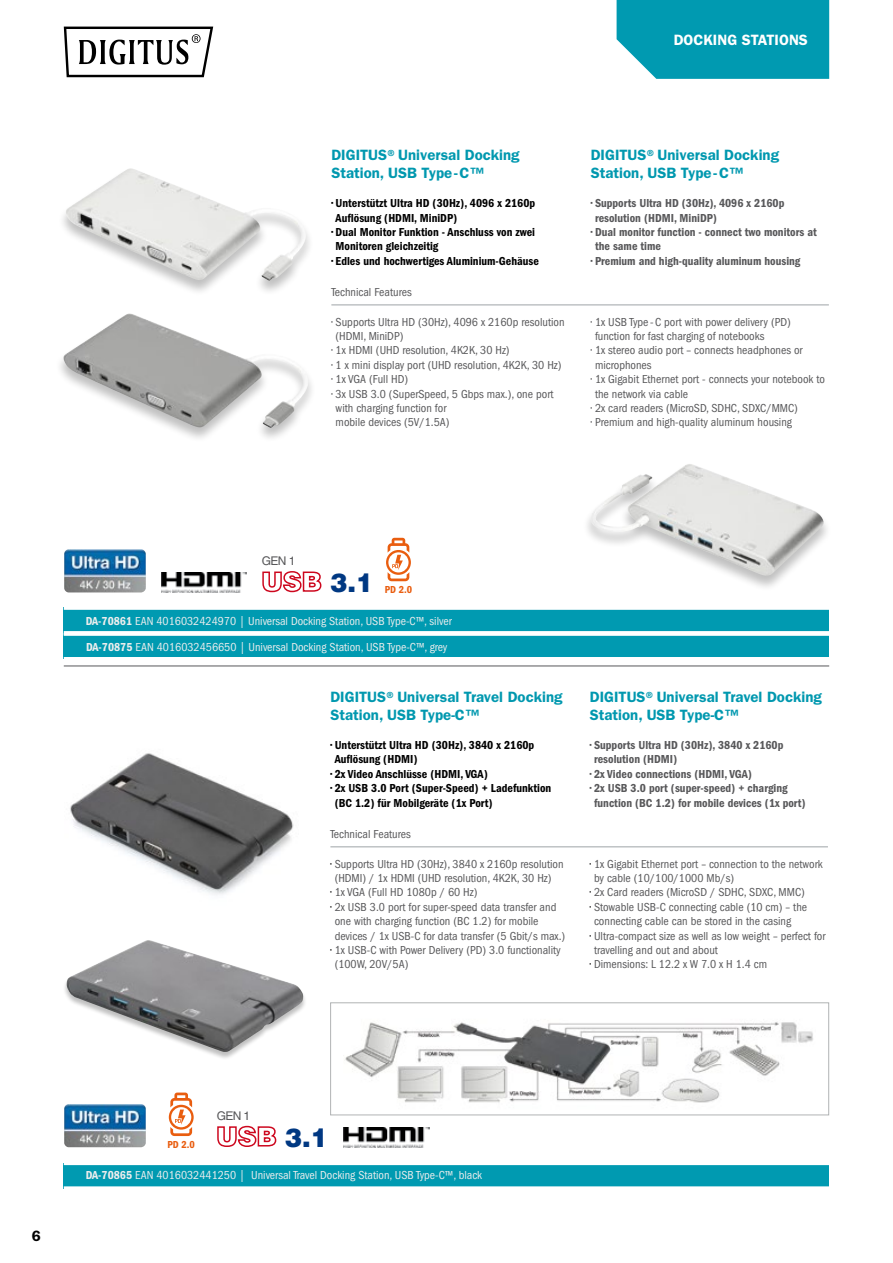
<style>
.page{position:relative;width:893px;height:1263px;background:#fff}
.page>*{position:absolute;margin:0;border:0;box-sizing:border-box;transform-origin:0 0}
.t1{font:900 25.95px "Helvetica LT Std";color:#003882}
.t2{font:600 15px/18px "ITC Franklin Gothic Std";color:#0098af}
.t3{font:600 15px "ITC Franklin Gothic Std";color:#fff}
.t4{font:600 15px "ITC Franklin Gothic Std";color:#000}
.t5{font:condensed 12px/14.4px "ITC Franklin Gothic Std";color:#58585a}
.t6{font:12px/14.4px "ITC Franklin Gothic Std Dm Cd";color:#000}
.t7{font:12px/14.4px "ITC Franklin Gothic Std Dm Cd";color:#58585a}
.t8{font:condensed 12px "ITC Franklin Gothic Std";color:#eceded}
.t9{font:12px "Helvetica LT Std";letter-spacing:-.05em;color:#58585a}
.t10{font:10.5px "ITC Franklin Gothic Std Dm Cd";color:#e95d0f}
.s1{font-family:"ITC Franklin Gothic Std Dm Cd";font-stretch:normal}
.s2{font-family:"Franklin Gothic Book Cmpr";font-stretch:normal;color:#000}
</style>
<div class="page">
<div style="left:617px;top:0;width:212px;height:79px;background:#009ab1"></div>
<svg style="left:64px;top:27px;width:149px;height:50px"></svg>
<div style="left:64px;top:1163px;width:765px;height:25px;background:#009ab1"></div>
<hr style="left:64px;top:1161px;width:765px;height:4px;background:#fff">
<svg style="left:64px;top:1186px;width:765px;height:2px;background:#cfebf0"></svg>
<div style="left:64px;top:634px;width:765px;height:25px;background:#009ab1"></div>
<div style="left:64px;top:631px;width:765px;height:5px;background:#d5eef1"></div>
<hr style="left:64px;top:657px;width:765px;height:4px;background:#fff">
<hr style="left:64px;top:666px;width:765px;height:1px;background:#58585a">
<hr style="left:331px;top:304px;width:498px;height:1px;background:#9fa4a7">
<div style="left:58px;top:168px;width:256px;height:128px;background:#000;opacity:.25"></div>
<img style="left:66px;top:168px;width:240px;height:113px">
<img style="left:64px;top:549px;width:82px;height:43px">
<div style="left:582px;top:463px;width:250px;height:128px;background:#000;opacity:.25"></div>
<img style="left:590px;top:464px;width:235px;height:112px">
<hr style="left:330px;top:846px;width:498px;height:1px;background:#9fa4a7">
<img style="left:70px;top:753px;width:224px;height:142px">
<div style="left:62px;top:941px;width:245px;height:119px;background:#000;opacity:.25"></div>
<img style="left:67px;top:940px;width:236px;height:112px">
<img style="left:345px;top:1022px;width:468px;height:81px">
<div style="left:330px;top:1002px;width:499px;height:113px;border:1px solid #b1b3b4"></div>
<svg style="left:386px;top:538px;width:25px;height:43px"></svg>
<svg style="left:262px;top:571px;width:60px;height:22px"></svg>
<img style="left:161px;top:573px;width:86px;height:20px">
<img style="left:64px;top:1104px;width:82px;height:43px">
<svg style="left:169px;top:1092px;width:25px;height:44px"></svg>
<svg style="left:217px;top:1125px;width:60px;height:22px"></svg>
<img style="left:344px;top:1127px;width:85px;height:20px">
<div style="left:64px;top:608px;width:765px;height:25px;background:#009ab1"></div>
<div style="left:64px;top:605px;width:765px;height:5px;background:#fff"></div>
<svg style="left:64px;top:631px;width:765px;height:4px;background:#f9fcfd"></svg>
<div style="left:55px;top:313px;width:262px;height:130px;background:#000;opacity:.25"></div>
<img style="left:63px;top:313px;width:246px;height:115px">
<p class="t3" style="left:674px;top:31px;width:136px">DOCKING STATIONS</p>
<p class="t2" style="left:331px;top:146px;width:190px">DIGITUS®Universal Docking<br>Station, USB Type-C™</p>
<p class="t2" style="left:591px;top:146px;width:190px">DIGITUS®Universal Docking<br>Station, USB Type-C™</p>
<p class="t6" style="left:336px;top:196px;width:201px;text-indent:-4px">• Unterstützt Ultra HD (30Hz), 4096 x 2160p<br>Auflösung (HDMI, MiniDP)</p>
<p class="t6" style="left:336px;top:225px;width:201px;text-indent:-4px">• Dual Monitor Funktion - Anschluss von zwei<br>Monitoren gleichzeitig</p>
<p class="t6" style="left:331px;top:254px;width:209px">• Edles und hochwertiges Aluminium-Gehäuse</p>
<p class="t7" style="left:595px;top:196px;width:191px;text-indent:-4px">• Supports Ultra HD (30Hz), 4096 x 2160p resolution (HDMI, MiniDP)</p>
<p class="t7" style="left:595px;top:225px;width:223px;text-indent:-4px">• Dual monitor function - connect two monitors at the same time</p>
<p class="t7" style="left:591px;top:254px;width:211px">• Premium and high-quality aluminum housing</p>
<p class="t5" style="left:331px;top:285px;width:82px">Technical Features</p>
<p class="t5" style="left:336px;top:315px;width:230px;text-indent:-4px">• Supports Ultra HD (30Hz), 4096 x 2160p resolution (HDMI, MiniDP)</p>
<p class="t5" style="left:331px;top:343px;width:180px">• 1x HDMI (UHD resolution, 4K2K, 30 Hz)</p>
<p class="t5" style="left:331px;top:358px;width:232px">• 1 x mini display port (UHD resolution, 4K2K, 30 Hz)</p>
<p class="t5" style="left:331px;top:372px;width:78px">• 1x VGA (Full HD)</p>
<p class="t5" style="left:336px;top:387px;width:220px;text-indent:-4px">• 3x USB 3.0 (SuperSpeed, 5 Gbps max.), one port with charging function for<br>mobile devices (5V/1.5A)</p>
<p class="t5" style="left:595px;top:315px;width:197px;text-indent:-4px">• 1x USB Type -C port with power delivery (PD) function for fast charging of notebooks</p>
<p class="t5" style="left:595px;top:343px;width:209px;text-indent:-4px">• 1x stereo audio port – connects headphones or microphones</p>
<p class="t5" style="left:595px;top:372px;width:231px;text-indent:-4px">• 1x Gigabit Ethernet port - connects your notebook to the network via cable</p>
<p class="t5" style="left:591px;top:401px;width:209px">• 2x card readers (MicroSD, SDHC, SDXC/MMC)</p>
<p class="t5" style="left:591px;top:415px;width:203px">• Premium and high-quality aluminum housing</p>
<p class="t9" style="left:262px;top:554px;width:35px">GEN 1</p>
<h1 class="t1" style="left:330px;top:565px;width:45px">3.1</h1>
<p class="t10" style="left:385px;top:583px;width:29px">PD 2.0</p>
<p class="t8" style="left:86px;top:614px;width:367px"><span class="s1">DA-70861</span> EAN 4016032424970 | Universal Docking Station, USB Type-C™, silver</p>
<p class="t8" style="left:86px;top:640px;width:363px"><span class="s1">DA-70875</span> EAN 4016032456650 | Universal Docking Station, USB Type-C™, grey</p>
<p class="t2" style="left:330px;top:688px;width:234px">DIGITUS®Universal Travel Docking<br>Station, USB Type-C™</p>
<p class="t2" style="left:590px;top:688px;width:234px">DIGITUS®Universal Travel Docking<br>Station, USB Type-C™</p>
<p class="t6" style="left:335px;top:738px;width:201px;text-indent:-4px">• Unterstützt Ultra HD (30Hz), 3840 x 2160p<br>Auflösung (HDMI)</p>
<p class="t6" style="left:330px;top:767px;width:159px">• 2x Video Anschlüsse (HDMI, VGA)</p>
<p class="t6" style="left:335px;top:781px;width:218px;text-indent:-4px">• 2x USB 3.0 Port (Super-Speed) + Ladefunktion (BC 1.2) für Mobilgeräte (1x Port)</p>
<p class="t7" style="left:594px;top:738px;width:191px;text-indent:-4px">• Supports Ultra HD (30Hz), 3840 x 2160p resolution (HDMI)</p>
<p class="t7" style="left:590px;top:767px;width:164px">• 2x Video connections (HDMI, VGA)</p>
<p class="t7" style="left:594px;top:781px;width:213px;text-indent:-4px">• 2x USB 3.0 port (super-speed) + charging function (BC 1.2) for mobile devices (1x port)</p>
<p class="t5" style="left:330px;top:827px;width:82px">Technical Features</p>
<p class="t5" style="left:335px;top:856px;width:230px;text-indent:-4px"><span class="s2">•</span> Supports Ultra HD (30Hz), 3840 x 2160p resolution (HDMI) / 1x HDMI (UHD resolution, 4K2K, 30 Hz)</p>
<p class="t5" style="left:330px;top:885px;width:148px"><span class="s2">•</span> 1x VGA (Full HD 1080p / 60 Hz)</p>
<p class="t5" style="left:335px;top:900px;width:232px;text-indent:-4px"><span class="s2">•</span> 2x USB 3.0 port for super-speed data transfer and one with charging function (BC 1.2) for mobile devices / 1x USB-C for data transfer (5 Gbit/s max.)</p>
<p class="t5" style="left:335px;top:943px;width:228px;text-indent:-4px"><span class="s2">•</span> 1x USB-C with Power Delivery (PD) 3.0 functionality (100W, 20V/5A)</p>
<p class="t5" style="left:594px;top:856px;width:230px;text-indent:-4px"><span class="s2">•</span> 1x Gigabit Ethernet port – connection to the network by cable (10/100/1000 Mb/s)</p>
<p class="t5" style="left:590px;top:885px;width:216px"><span class="s2">•</span> 2x Card readers (MicroSD / SDHC, SDXC, MMC)</p>
<p class="t5" style="left:594px;top:900px;width:215px;text-indent:-4px"><span class="s2">•</span> Stowable USB-C connecting cable (10 cm) – the connecting cable can be stored in the casing</p>
<p class="t5" style="left:594px;top:928px;width:233px;text-indent:-4px"><span class="s2">•</span> Ultra-compact size as well as low weight – perfect for travelling and out and about</p>
<p class="t5" style="left:590px;top:957px;width:179px"><span class="s2">•</span> Dimensions: L 12.2 x W 7.0 x H 1.4 cm</p>
<p class="t4" style="left:32px;top:1227px;width:11px">6</p>
<p class="t10" style="left:168px;top:1138px;width:29px">PD 2.0</p>
<p class="t9" style="left:217px;top:1108px;width:35px">GEN 1</p>
<h1 class="t1" style="left:285px;top:1120px;width:45px">3.1</h1>
<p class="t8" style="left:86px;top:1169px;width:398px"><span class="s1">DA-70865</span> EAN 4016032441250 | Universal Travel Docking Station, USB Type-C™, black</p>
</div>
